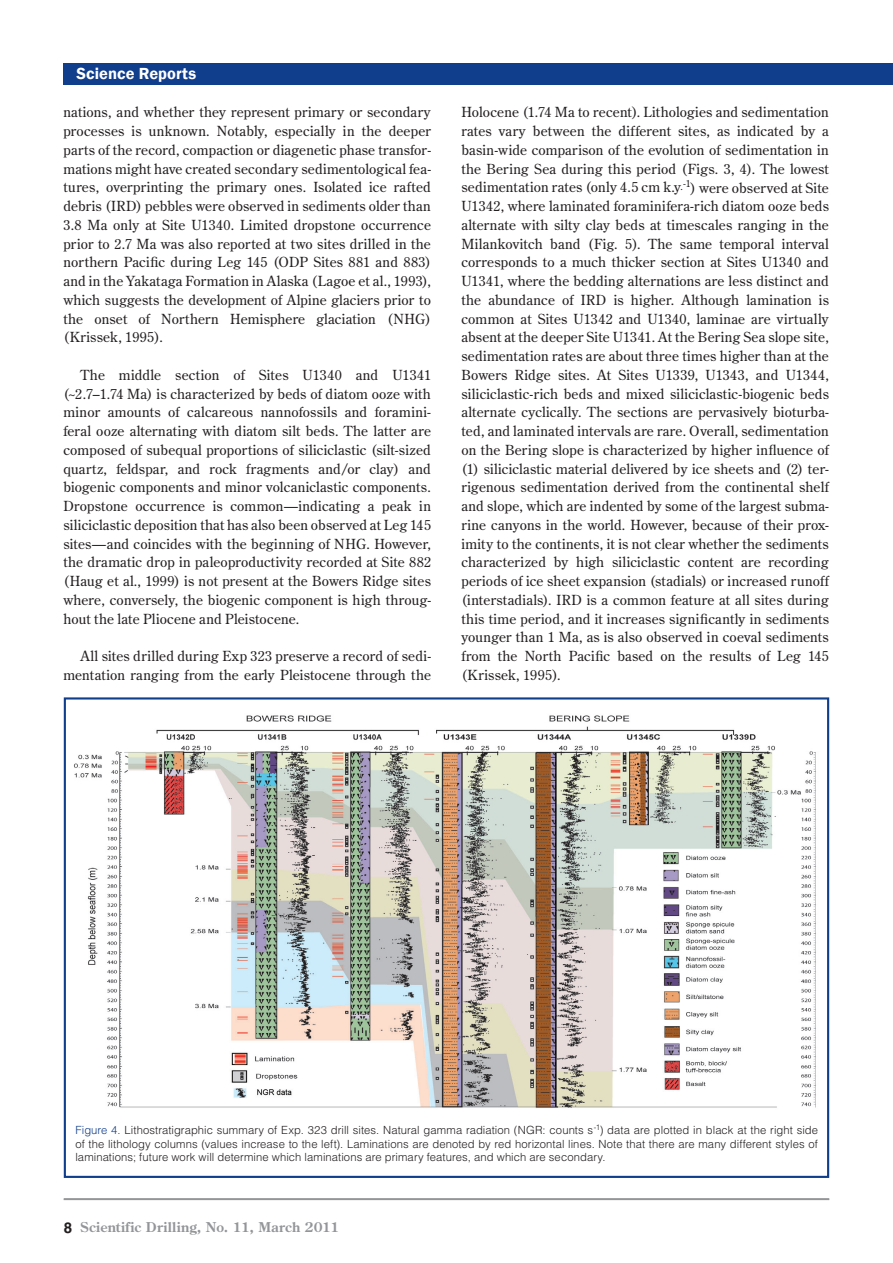
<style>
.page{position:relative;width:893px;height:1263px;background:#fff}
.page>*{position:absolute;margin:0;border:0;box-sizing:border-box;transform-origin:0 0}
.t1{font:600 16.5px "Franklin Gothic";letter-spacing:.005em;color:#fff}
.t2{font:13.8px/18.8px "Century Old Style Std";letter-spacing:.015em;color:#231f20;text-align:justify}
.t3{font:700 13.5px "Century Old Style Std";letter-spacing:.02em;color:#939598}
.t4{font:300 11.25px/13.5px "Helvetica LT Std";letter-spacing:.01em;color:#231f20;text-align:justify}
.s1{font-size:9.75px}
.s2{color:#103d8c}
.s3{font-family:"Helvetica LT Std";font-size:15px;color:#231f20}
</style>
<div class="page">
<hr style="left:64px;top:1198px;width:765px;height:2px;background:#939598">
<div style="left:64px;top:64px;width:829px;height:21px;background:#103d8c"></div>
<div style="left:64px;top:697px;width:765px;height:481px;border:2px solid #103d8c"></div>
<img style="left:73px;top:715px;width:743px;height:393px">
<p class="t1" style="left:77px;top:63px;width:121px">Science Reports</p>
<p class="t2" style="left:63px;top:103px;width:369px">nations, and whether they represent primary or secondary processes is unknown. Notably, especially in the deeper parts of the record, compaction or diagenetic phase transfor&shy;mations might have created secondary sedimentological fea&shy;tures, overprinting the primary ones. Isolated ice rafted debris (IRD) pebbles were observed in sediments older than 3.8 Ma only at Site U1340. Limited dropstone occurrence prior to 2.7 Ma was also reported at two sites drilled in the northern Pacific during Leg 145 (ODP Sites 881 and 883) and in the Yakataga Formation in Alaska (Lagoe et al., 1993), which suggests the development of Alpine glaciers prior to the onset of Northern Hemisphere glaciation (NHG) (Krissek, 1995).</p>
<p class="t2" style="left:63px;top:365px;width:369px;text-indent:17px">The middle section of Sites U1340 and U1341 (~2.7–1.74 Ma) is characterized by beds of diatom ooze with minor amounts of calcareous nannofossils and foramini&shy;feral ooze alternating with diatom silt beds. The latter are composed of subequal proportions of siliciclastic (silt-sized quartz, feldspar, and rock fragments and/or clay) and biogenic components and minor volcaniclastic components.<br>Dropstone occurrence is common—indicating a peak in siliciclastic deposition that has also been observed at Leg 145 sites—and coincides with the beginning of NHG. However, the dramatic drop in paleoproductivity recorded at Site 882 (Haug et al., 1999) is not present at the Bowers Ridge sites where, conversely, the biogenic component is high throug&shy;hout the late Pliocene and Pleistocene.</p>
<p class="t2" style="left:63px;top:646px;width:369px;text-align:right">All sites drilled during Exp 323 preserve a record of sedi&shy;mentation ranging from the early Pleistocene through the</p>
<p class="t2" style="left:461px;top:103px;width:369px">Holocene (1.74 Ma to recent). Lithologies and sedimentation rates vary between the different sites, as indicated by a basin-wide comparison of the evolution of sedimentation in the Bering Sea during this period (Figs. 3, 4). The lowest sedimentation rates (only 4.5 cm k.y<span class="s1">.</span><sup>-1</sup>) were observed at Site U1342, where laminated foraminifera-rich diatom ooze beds alternate with silty clay beds at timescales ranging in the Milankovitch band (Fig. 5). The same temporal interval corresponds to a much thicker section at Sites U1340 and U1341, where the bedding alternations are less distinct and the abundance of IRD is higher. Although lamination is common at Sites U1342 and U1340, laminae are virtually absent at the deeper Site U1341. At the Bering Sea slope site, sedimentation rates are about three times higher than at the Bowers Ridge sites. At Sites U1339, U1343, and U1344, siliciclastic-rich beds and mixed siliciclastic-biogenic beds alternate cyclically. The sections are pervasively bioturba&shy;ted, and laminated intervals are rare. Overall, sedimentation on the Bering slope is characterized by higher influence of (1) siliciclastic material delivered by ice sheets and (2) ter&shy;rigenous sedimentation derived from the continental shelf and slope, which are indented by some of the largest subma&shy;rine canyons in the world. However, because of their prox&shy;imity to the continents, it is not clear whether the sediments characterized by high siliciclastic content are recording periods of ice sheet expansion (stadials) or increased runoff (interstadials). IRD is a common feature at all sites during this time period, and it increases significantly in sediments younger than 1 Ma, as is also observed in coeval sediments from the North Pacific based on the results of Leg 145 (Krissek, 1995).</p>
<p class="t4" style="left:75px;top:1123px;width:744px"><span class="s2">Figure 4.</span> Lithostratigraphic summary of Exp. 323 drill sites. Natural gamma radiation (NGR: counts s<sup>-1</sup>) data are plotted in black at the right side of the lithology columns (values increase to the left). Laminations are denoted by red horizontal lines. Note that there are many different styles of laminations; future work will determine which laminations are primary features, and which are secondary.</p>
<p class="t3" style="left:64px;top:1218px;width:277px"><span class="s3">8</span> Scientific Drilling, No. 11, March 2011</p>
</div>
